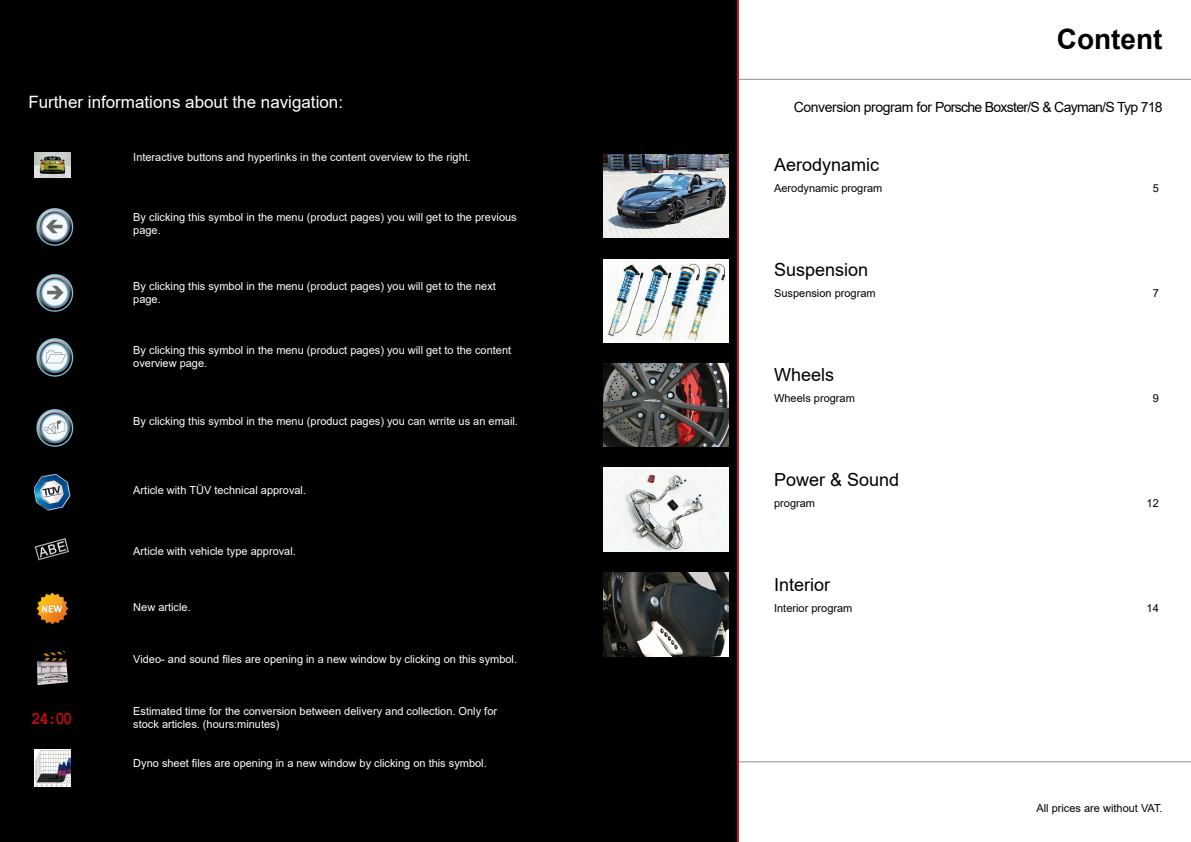
<style>
.page{position:relative;width:1191px;height:842px;background:#fff}
.page>*{position:absolute;margin:0;border:0;box-sizing:border-box;transform-origin:0 0}
.t1{font:700 28px "Arial";color:#000}
.t2{font:18px "Arial";color:#000}
.t3{font:700 18px "Courier New";color:#c00d0e;scale:.9 1}
.t4{font:17px "Arial";color:#fff}
.t5{font:14px "Arial";letter-spacing:-.05em;color:#000}
.t6{font:11px/13.2px "Arial";color:#fff}
.t7{font:11px "Arial";color:#000}
</style>
<div class="page">
<div style="left:0;top:0;width:737px;height:842px;background:#000"></div>
<hr style="left:737px;top:79px;width:454px;height:1px;background:#908f8f">
<hr style="left:737px;top:761px;width:454px;height:1px;background:#908f8f">
<img style="left:34px;top:153px;width:37px;height:24px">
<img style="left:36px;top:208px;width:38px;height:38px">
<img style="left:34px;top:474px;width:37px;height:37px">
<img style="left:34px;top:539px;width:35px;height:22px">
<img style="left:36px;top:592px;width:33px;height:33px">
<img style="left:37px;top:651px;width:31px;height:34px">
<img style="left:34px;top:750px;width:37px;height:37px">
<img style="left:36px;top:274px;width:38px;height:38px">
<img style="left:36px;top:338px;width:38px;height:39px">
<img style="left:36px;top:409px;width:38px;height:38px">
<hr style="left:737px;top:0;width:2px;height:842px;background:#cc1430">
<img style="left:604px;top:363px;width:125px;height:83px">
<img style="left:604px;top:468px;width:125px;height:83px">
<img style="left:604px;top:573px;width:125px;height:83px">
<img style="left:604px;top:259px;width:125px;height:83px">
<img style="left:604px;top:154px;width:125px;height:83px">
<h3 class="t4" style="left:28px;top:90px;width:316px">Further informations about the navigation:</h3>
<p class="t6" style="left:133px;top:151px;width:339px">Interactive buttons and hyperlinks in the content overview to the right.</p>
<p class="t6" style="left:133px;top:210px;width:385px">By clicking this symbol in the menu (product pages) you will get to the previous page.</p>
<p class="t6" style="left:133px;top:279px;width:364px">By clicking this symbol in the menu (product pages) you will get to the next page.</p>
<p class="t6" style="left:133px;top:343px;width:379px">By clicking this symbol in the menu (product pages) you will get to the content overview page.</p>
<p class="t6" style="left:133px;top:414px;width:386px">By clicking this symbol in the menu (product pages) you can wrrite us an email.</p>
<p class="t6" style="left:133px;top:484px;width:174px">Article with TÜV technical approval.</p>
<p class="t6" style="left:133px;top:544px;width:164px">Article with vehicle type approval.</p>
<p class="t6" style="left:133px;top:600px;width:59px">New article.</p>
<h2 class="t3" style="left:31px;top:707px;width:48px">24:00</h2>
<p class="t6" style="left:133px;top:652px;width:385px">Video- and sound files are opening in a new window by clicking on this symbol.</p>
<p class="t6" style="left:133px;top:705px;width:365px">Estimated time for the conversion between delivery and collection. Only for stock articles. (hours:minutes)</p>
<p class="t6" style="left:133px;top:756px;width:355px">Dyno sheet files are opening in a new window by clicking on this symbol.</p>
<h1 class="t1" style="left:1056px;top:19px;width:107px">Content</h1>
<p class="t5" style="left:794px;top:97px;width:370px">Conversion program for Porsche Boxster/S &amp; Cayman/S Typ 718</p>
<h2 class="t2" style="left:774px;top:153px;width:107px">Aerodynamic</h2>
<p class="t7" style="left:774px;top:181px;width:110px">Aerodynamic program</p>
<p class="t7" style="left:1152px;top:181px;width:8px">5</p>
<h2 class="t2" style="left:774px;top:258px;width:96px">Suspension</h2>
<p class="t7" style="left:774px;top:286px;width:103px">Suspension program</p>
<p class="t7" style="left:1152px;top:286px;width:8px">7</p>
<h2 class="t2" style="left:774px;top:363px;width:62px">Wheels</h2>
<p class="t7" style="left:774px;top:391px;width:82px">Wheels program</p>
<p class="t7" style="left:1152px;top:391px;width:8px">9</p>
<h2 class="t2" style="left:774px;top:468px;width:127px">Power &amp; Sound</h2>
<p class="t7" style="left:774px;top:496px;width:42px">program</p>
<p class="t7" style="left:1146px;top:496px;width:14px">12</p>
<h2 class="t2" style="left:774px;top:573px;width:58px">Interior</h2>
<p class="t7" style="left:774px;top:601px;width:80px">Interior program</p>
<p class="t7" style="left:1146px;top:601px;width:14px">14</p>
<p class="t7" style="left:1036px;top:800px;width:128px">All prices are without VAT.</p>
</div>
